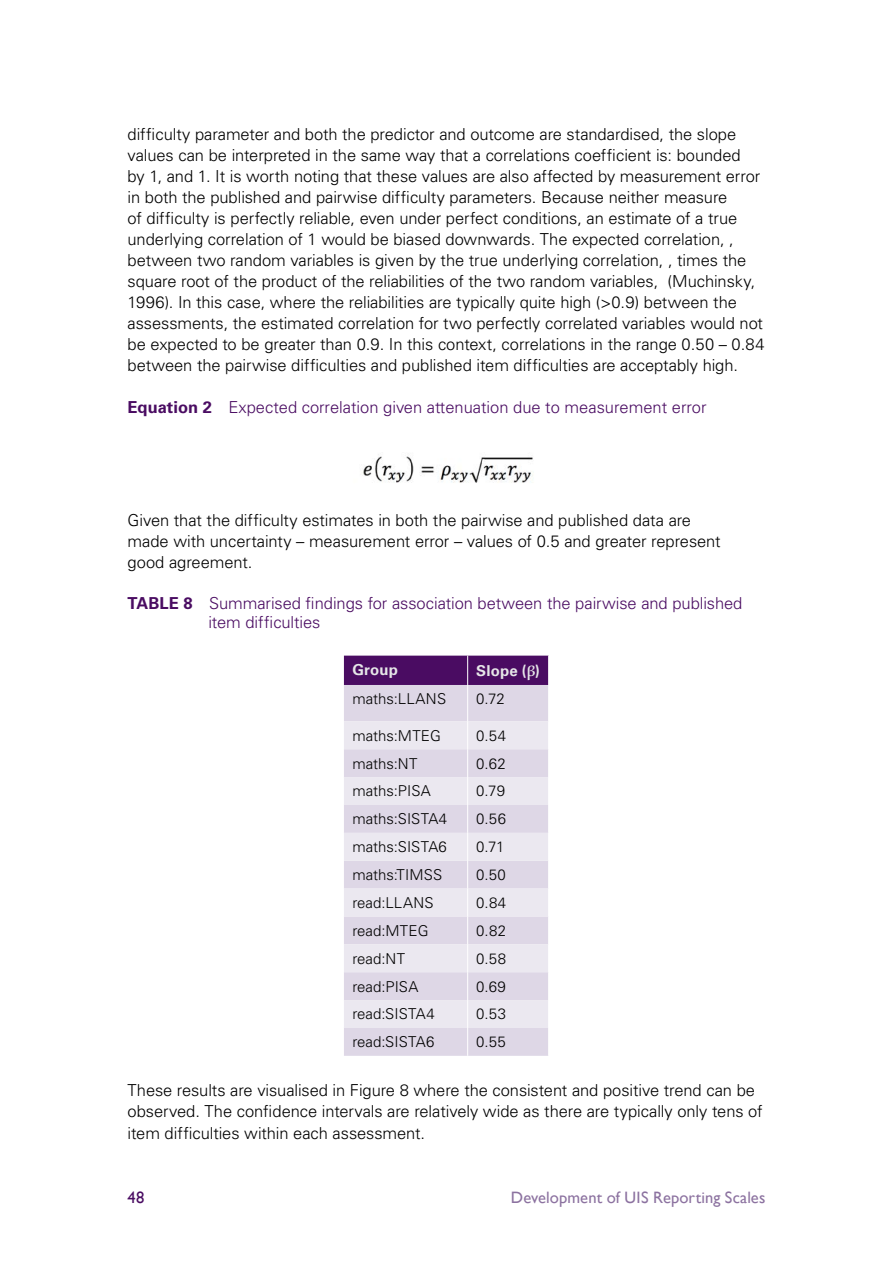
<style>
.page{position:relative;width:893px;height:1263px;background:#fff}
.page>*{position:absolute;margin:0;border:0;box-sizing:border-box;transform-origin:0 0}
.t1{font:300 16.5px/21px "Univers LT Std";letter-spacing:-.005em;color:#000}
.t2{font:300 16.5px/19.5px "Univers LT Std";color:#4a0c62}
.t3{font:16.5px "Gill Sans";letter-spacing:.005em;color:#8c72a0}
.t4{font:16.5px "Gill Sans";color:#4a0c62}
.t5{font:300 15px "Univers LT Std";letter-spacing:.005em;color:#000}
.t6{font:700 15px "Univers LT Std";letter-spacing:.01em;color:#e6e7e8}
.s1{font-weight:700}
.s2{font-family:"Palatino"}
</style>
<div class="page">
<img style="left:363px;top:454px;width:170px;height:29px">
<div style="left:344px;top:685px;width:204px;height:371px;background:#ded7e6"></div>
<svg style="left:344px;top:721px;width:204px;height:307px;fill:#ebe8f0"></svg>
<div style="left:344px;top:656px;width:205px;height:29px;background:#4a0c62"></div>
<hr style="left:467px;top:685px;width:1px;height:36px;background:#fff">
<svg style="left:467px;top:721px;width:1px;height:335px"></svg>
<p class="t1" style="left:128px;top:123px;width:638px">difficulty parameter and both the predictor and outcome are standardised, the slope values can be interpreted in the same way that a correlations coefficient is: bounded<br>by 1, and 1. It is worth noting that these values are also affected by measurement error in both the published and pairwise difficulty parameters. Because neither measure<br>of difficulty is perfectly reliable, even under perfect conditions, an estimate of a true underlying correlation of 1 would be biased downwards. The expected correlation, , between two random variables is given by the true underlying correlation, , times the square root of the product of the reliabilities of the two random variables, (Muchinsky, 1996). In this case, where the reliabilities are typically quite high (&gt;0.9) between the assessments, the estimated correlation for two perfectly correlated variables would not be expected to be greater than 0.9. In this context, correlations in the range 0.50 – 0.84 between the pairwise difficulties and published item difficulties are acceptably high.</p>
<p class="t2" style="left:128px;top:397px;width:580px"><span class="s1">Equation 2</span> Expected correlation given attenuation due to measurement error</p>
<p class="t1" style="left:128px;top:510px;width:595px">Given that the difficulty estimates in both the pairwise and published data are made with uncertainty – measurement error – values of 0.5 and greater represent good agreement.</p>
<p class="t2" style="left:208px;top:593px;width:536px;text-indent:-81px"><span class="s1">TABLE 8</span> Summarised findings for association between the pairwise and published item difficulties</p>
<p class="t6" style="left:352px;top:661px;width:47px">Group</p>
<p class="t6" style="left:476px;top:662px;width:65px">Slope (<span class="s2">β</span>)</p>
<p class="t5" style="left:352px;top:690px;width:95px">maths:LLANS</p>
<p class="t5" style="left:476px;top:690px;width:30px">0.72</p>
<p class="t5" style="left:352px;top:726px;width:90px">maths:MTEG</p>
<p class="t5" style="left:476px;top:726px;width:32px">0.54</p>
<p class="t5" style="left:352px;top:754px;width:67px">maths:NT</p>
<p class="t5" style="left:476px;top:754px;width:31px">0.62</p>
<p class="t5" style="left:352px;top:782px;width:80px">maths:PISA</p>
<p class="t5" style="left:476px;top:782px;width:30px">0.79</p>
<p class="t5" style="left:352px;top:810px;width:96px">maths:SISTA4</p>
<p class="t5" style="left:476px;top:810px;width:31px">0.56</p>
<p class="t5" style="left:352px;top:838px;width:96px">maths:SISTA6</p>
<p class="t5" style="left:476px;top:838px;width:30px">0.71</p>
<p class="t5" style="left:352px;top:866px;width:91px">maths:TIMSS</p>
<p class="t5" style="left:476px;top:866px;width:31px">0.50</p>
<p class="t5" style="left:352px;top:894px;width:83px">read:LLANS</p>
<p class="t5" style="left:476px;top:894px;width:32px">0.84</p>
<p class="t5" style="left:352px;top:921px;width:78px">read:MTEG</p>
<p class="t5" style="left:476px;top:921px;width:31px">0.82</p>
<p class="t5" style="left:352px;top:949px;width:54px">read:NT</p>
<p class="t5" style="left:476px;top:949px;width:31px">0.58</p>
<p class="t5" style="left:352px;top:977px;width:67px">read:PISA</p>
<p class="t5" style="left:476px;top:977px;width:31px">0.69</p>
<p class="t5" style="left:352px;top:1005px;width:84px">read:SISTA4</p>
<p class="t5" style="left:476px;top:1005px;width:31px">0.53</p>
<p class="t5" style="left:352px;top:1033px;width:84px">read:SISTA6</p>
<p class="t5" style="left:476px;top:1033px;width:31px">0.55</p>
<p class="t1" style="left:128px;top:1080px;width:637px">These results are visualised in Figure 8 where the consistent and positive trend can be observed. The confidence intervals are relatively wide as there are typically only tens of item difficulties within each assessment.</p>
<p class="t4" style="left:128px;top:1188px;width:18px">48</p>
<p class="t3" style="left:511px;top:1188px;width:256px">Development of UIS Reporting Scales</p>
</div>
